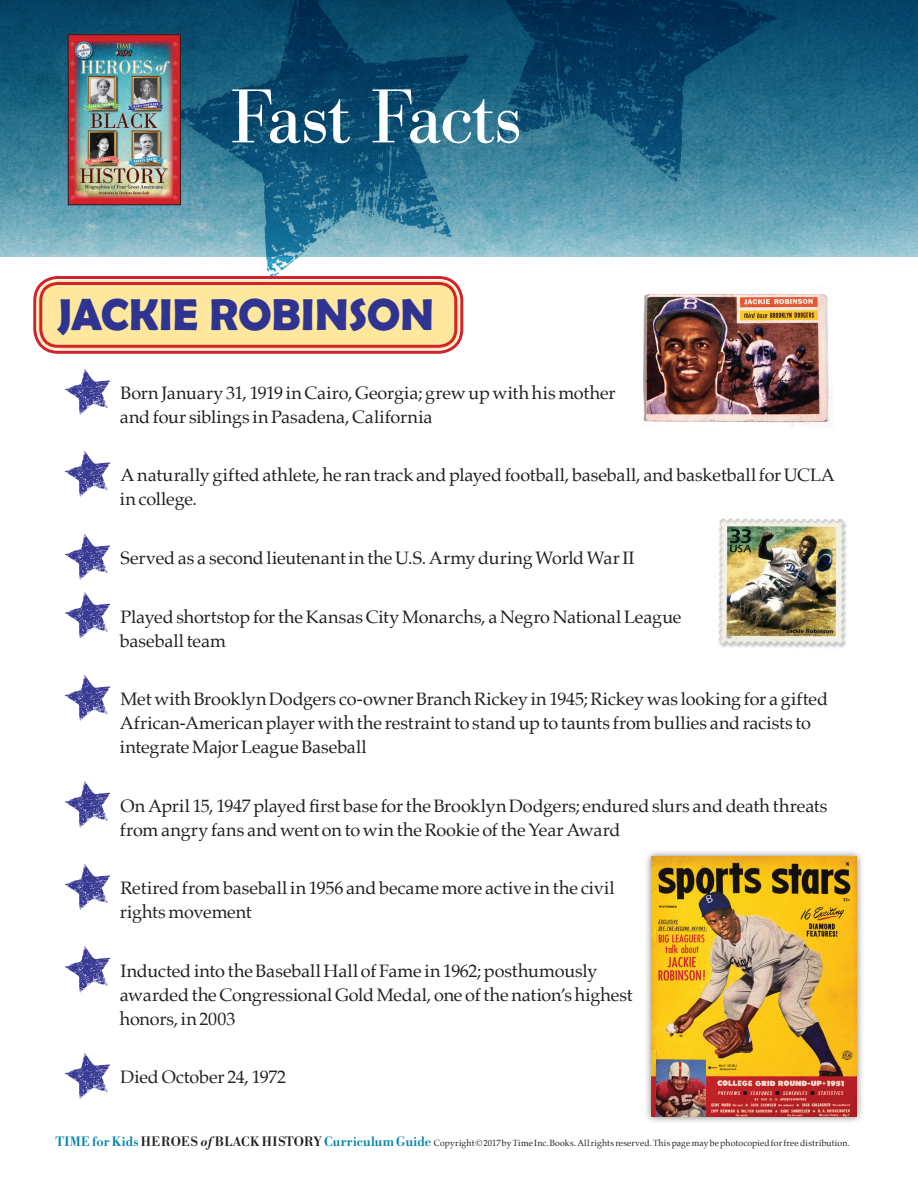
<style>
.page{position:relative;width:918px;height:1188px;background:#fff}
.page>*{position:absolute;margin:0;border:0;box-sizing:border-box;transform-origin:0 0}
.Page_heads{font:75px "Bodoni BE";letter-spacing:-.005em;color:#fff}
.Heros_Title{font:600 45px "Berlinsans";color:#303491}
.bulleted_list_large{font:18px/24px "Palatino";letter-spacing:-.01em;color:#231f20}
.t1{font:9px "Palatino";letter-spacing:.015em;color:#231f20;scale:.96 1}
.s1{font-family:"Bodoni BE";font-weight:500;font-size:13.5px;color:#0084a9}
.s2{font-family:"Bodoni BE";font-weight:500;font-size:13.5px}
.s3{font-family:"Bodoni BE";font-weight:500;font-style:italic;font-size:13.5px}
</style>
<div class="page">
<img style="left:0;top:0;width:918px;height:257px">
<img style="left:119px;top:0;width:419px;height:348px">
<img style="left:409px;top:0;width:419px;height:252px">
<img style="left:70px;top:37px;width:109px;height:166px">
<div style="left:68px;top:35px;width:113px;height:170px;border:1px solid #231f20"></div>
<img style="left:643px;top:294px;width:190px;height:133px">
<div style="left:645px;top:849px;width:219px;height:275px;background:#231f20;opacity:.58"></div>
<img style="left:652px;top:856px;width:204px;height:260px">
<img style="left:719px;top:518px;width:128px;height:130px">
<div style="left:38px;top:280px;width:421px;height:69px;background:#ffe89e;border-radius:20px"></div>
<div style="left:33px;top:276px;width:430px;height:78px;border:3px solid #d3222a;border-radius:23px"></div>
<div style="left:39px;top:282px;width:418px;height:66px;border:3px solid #d3222a;border-radius:17px"></div>
<img style="left:64px;top:369px;width:47px;height:46px">
<img style="left:64px;top:451px;width:47px;height:46px">
<img style="left:64px;top:534px;width:47px;height:46px">
<img style="left:65px;top:592px;width:46px;height:47px">
<img style="left:64px;top:675px;width:47px;height:46px">
<img style="left:65px;top:781px;width:46px;height:47px">
<img style="left:64px;top:864px;width:47px;height:46px">
<img style="left:65px;top:946px;width:46px;height:47px">
<img style="left:64px;top:1053px;width:47px;height:46px">
<p class="Page_heads" style="left:230px;top:74px;width:293px">Fast Facts</p>
<p class="Heros_Title" style="left:57px;top:289px;width:378px">JACKIE ROBINSON</p>
<p class="bulleted_list_large" style="left:120px;top:381px;width:497px">Born January 31, 1919 in Cairo, Georgia; grew up with his mother and four siblings in Pasadena, California</p>
<p class="bulleted_list_large" style="left:120px;top:463px;width:716px">A naturally gifted athlete, he ran track and played football, baseball, and basketball for UCLA in college.</p>
<p class="bulleted_list_large" style="left:121px;top:546px;width:516px">Served as a second lieutenant in the U.S. Army during World War II</p>
<p class="bulleted_list_large" style="left:120px;top:604px;width:563px">Played shortstop for the Kansas City Monarchs, a Negro National League baseball team</p>
<p class="bulleted_list_large" style="left:120px;top:687px;width:710px">Met with Brooklyn Dodgers co-owner Branch Rickey in 1945; Rickey was looking for a gifted<br>African-American player with the restraint to stand up to taunts from bullies and racists to integrate Major League Baseball</p>
<p class="bulleted_list_large" style="left:120px;top:793px;width:709px">On April 15, 1947 played first base for the Brooklyn Dodgers; endured slurs and death threats from angry fans and went on to win the Rookie of the Year Award</p>
<p class="bulleted_list_large" style="left:120px;top:876px;width:496px">Retired from baseball in 1956 and became more active in the civil rights movement</p>
<p class="bulleted_list_large" style="left:120px;top:959px;width:514px">Inducted into the Baseball Hall of Fame in 1962; posthumously awarded the Congressional Gold Medal, one of the nation’s highest honors, in 2003</p>
<p class="bulleted_list_large" style="left:121px;top:1065px;width:167px">Died October 24, 1972</p>
<p class="t1" style="left:56px;top:1136px;width:829px"><span class="s1">TIME for Kids</span> <span class="s2">HEROES</span> <span class="s3">of</span> <span class="s2">BLACK HISTORY</span><span class="s1">Curriculum Guide</span> Copyright © 2017 by Time Inc. Books. All rights reserved. This page may be photocopied for free distribution.</p>
</div>
